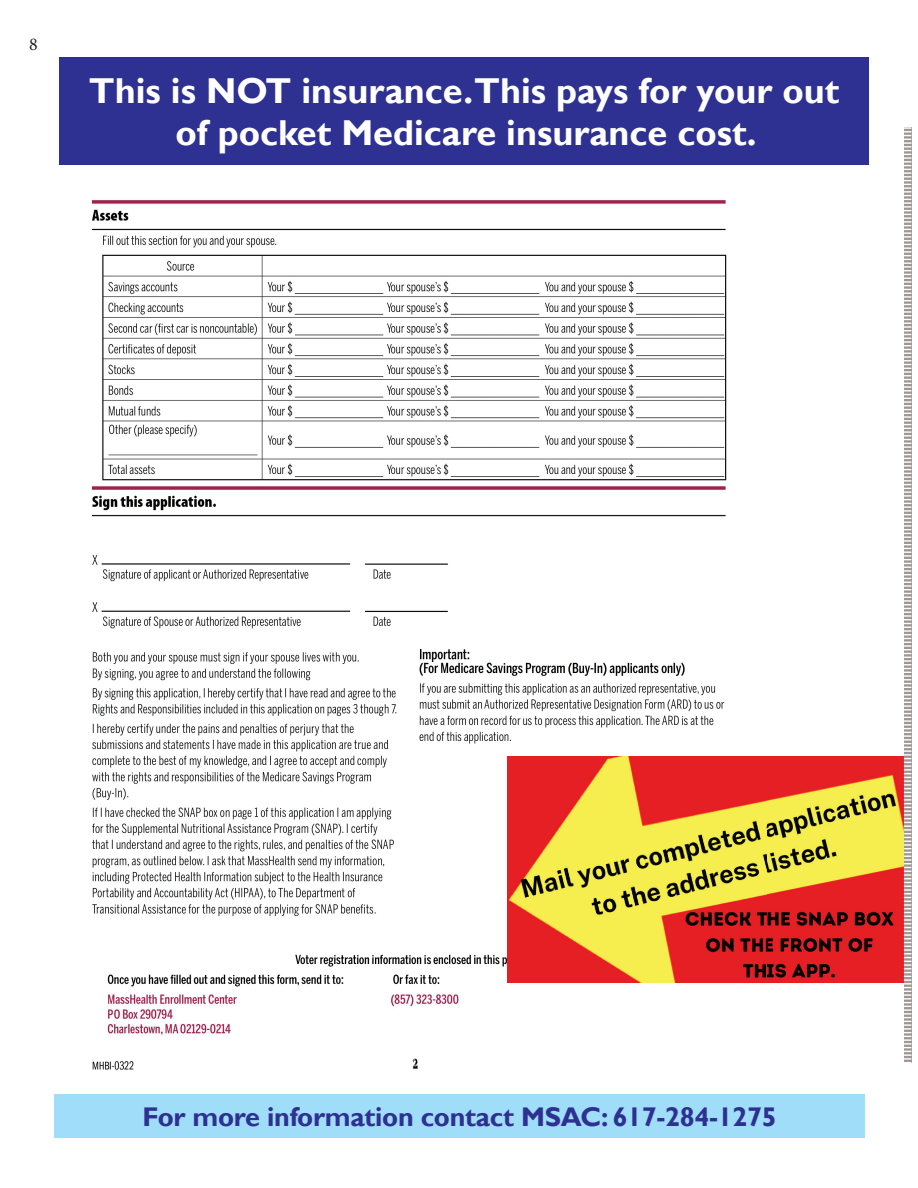
<style>
.page{position:relative;width:918px;height:1188px;background:#fff}
.page>*{position:absolute;margin:0;border:0;box-sizing:border-box;transform-origin:0 0}
.t1{font:700 36px/42px "Gill Sans";color:#fff;text-align:center}
.t2{font:700 27px "Gill Sans";letter-spacing:-.01em;color:#2e3092}
.t3{font:18px "Minion Pro";color:#231f20}
</style>
<div class="page">
<img style="left:91px;top:200px;width:676px;height:870px">
<div style="left:59px;top:57px;width:810px;height:108px;background:#2e3092"></div>
<div style="left:55px;top:1094px;width:810px;height:44px;background:#9fddf8"></div>
<img style="left:508px;top:756px;width:396px;height:226px">
<svg style="left:904px;top:127px;width:7px;height:935px"></svg>
<p class="t3" style="left:29px;top:33px;width:10px">8</p>
<p class="t1" style="left:89px;top:71px;width:752px">This is NOT insurance.This pays for your out of pocket Medicare insurance cost.</p>
<p class="t2" style="left:143px;top:1100px;width:636px">For more information contact MSAC: 617-284-1275</p>
</div>
